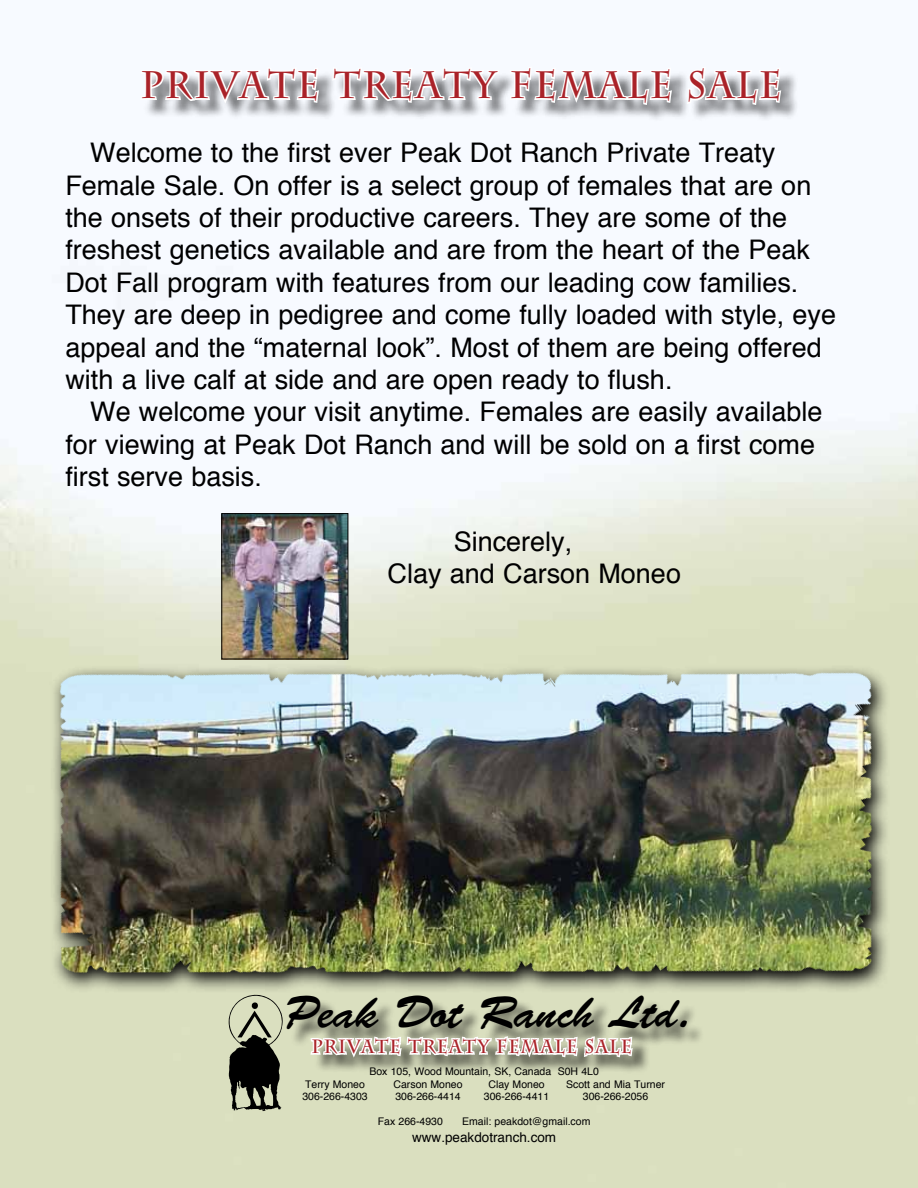
<style>
.page{position:relative;width:918px;height:1188px;background:#fff}
.page>*{position:absolute;margin:0;border:0;box-sizing:border-box;transform-origin:0 0}
.t1{font:45px "Brush Script Std";color:#000}
.t2{font:700 38.1px "Charlemagne Std";letter-spacing:.06em;color:#aa2228;scale:.93 1}
.t3{font:27px/32.4px "Helvetica";color:#000}
.t4{font:700 19.05px "Charlemagne Std";letter-spacing:.06em;color:#aa2228;scale:.93 1}
.t5{font:13.5px "Helvetica";color:#000}
.t6{font:10.5px "Helvetica";color:#000}
</style>
<div class="page">
<img style="left:0;top:258px;width:918px;height:930px">
<svg style="left:49px;top:665px;width:841px;height:328px;background:#c6cbae"></svg>
<img style="left:53px;top:670px;width:828px;height:310px">
<img style="left:53px;top:670px;width:371px;height:309px">
<img style="left:223px;top:515px;width:123px;height:142px">
<div style="left:221px;top:513px;width:127px;height:146px;border:1px solid #000"></div>
<svg style="left:227px;top:995px;width:58px;height:116px;background:#7a7d6b"></svg>
<div style="left:290px;top:999px;width:415px;height:49px;background:#000;opacity:.6"></div>
<div style="left:313px;top:1039px;width:338px;height:36px;background:#000;opacity:.6"></div>
<svg style="left:309px;top:1001px;width:326px;height:60px"></svg>
<div style="left:143px;top:70px;width:656px;height:53px;background:#000;opacity:.6"></div>
<svg style="left:143px;top:70px;width:178px;height:37px"></svg>
<svg style="left:331px;top:70px;width:170px;height:35px"></svg>
<svg style="left:508px;top:70px;width:166px;height:37px"></svg>
<svg style="left:686px;top:70px;width:97px;height:37px"></svg>
<h2 class="t2" style="left:140px;top:63px;width:691px">PRIVATE TREATY FEMALE SALE</h2>
<p class="t3" style="left:65px;top:137px;width:772px;text-indent:25px">Welcome to the first ever Peak Dot Ranch Private Treaty Female Sale. On offer is a select group of females that are on the onsets of their productive careers. They are some of the freshest genetics available and are from the heart of the Peak Dot Fall program with features from our leading cow families.<br>They are deep in pedigree and come fully loaded with style, eye appeal and the “maternal look”. Most of them are being offered with a live calf at side and are open ready to flush.</p>
<p class="t3" style="left:65px;top:397px;width:758px;text-indent:25px">We welcome your visit anytime. Females are easily available for viewing at Peak Dot Ranch and will be sold on a first come first serve basis.</p>
<p class="t3" style="left:388px;top:526px;width:295px;text-indent:66px">Sincerely,<br>Clay and Carson Moneo</p>
<h1 class="t1" style="left:285px;top:988px;width:408px">Peak Dot Ranch Ltd.</h1>
<p class="t6" style="left:369px;top:1063px;width:231px">Box 105, Wood Mountain, SK, Canada S0H 4L0</p>
<p class="t6" style="left:305px;top:1076px;width:61px">Terry Moneo</p>
<p class="t6" style="left:394px;top:1076px;width:71px">Carson Moneo</p>
<p class="t6" style="left:488px;top:1076px;width:58px">Clay Moneo</p>
<p class="t6" style="left:566px;top:1076px;width:100px">Scott and Mia Turner</p>
<p class="t6" style="left:302px;top:1088px;width:67px">306-266-4303</p>
<p class="t6" style="left:395px;top:1088px;width:67px">306-266-4414</p>
<p class="t6" style="left:484px;top:1088px;width:67px">306-266-4411</p>
<p class="t6" style="left:583px;top:1088px;width:67px">306-266-2056</p>
<p class="t6" style="left:378px;top:1114px;width:67px">Fax 266-4930</p>
<p class="t6" style="left:462px;top:1114px;width:130px">Email: peakdot@gmail.com</p>
<p class="t5" style="left:412px;top:1126px;width:146px">www.peakdotranch.com</p>
<p class="t4" style="left:311px;top:1035px;width:346px">PRIVATE TREATY FEMALE SALE</p>
</div>
